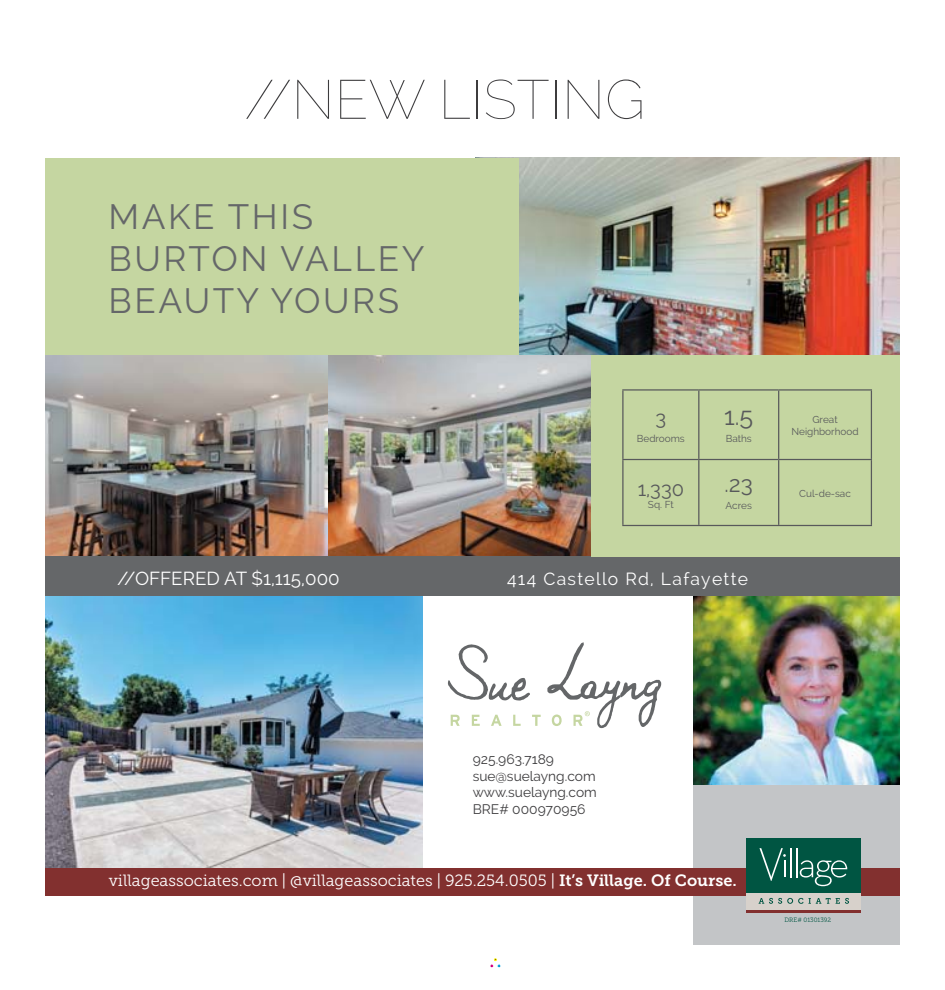
<style>
.page{position:relative;width:945px;height:990px;background:#fff}
.page>*{position:absolute;margin:0;border:0;box-sizing:border-box;transform-origin:0 0}
.t1{font:100 55px "Raleway";color:#3d3c3e}
.t2{font:35px/42px "Raleway";letter-spacing:.075em;color:#656769}
.t3{font:25px "Raleway";color:#58595b}
.t4{font:22.5px "Raleway";color:#58595b}
.t5{font:20px "Raleway";color:#58595b}
.t6{font:18.75px "Raleway";color:#fff}
.t7{font:17.5px "Raleway";letter-spacing:.075em;color:#fff}
.t8{font:16.25px "Museo Slab 300";color:#fff}
.t9{font:13.75px/16.5px "Raleway";color:#3d3c3e}
.t10{font:10px/12px "Raleway";color:#58595b;text-align:center}
.t11{font:6.25px "Museo Slab 300";color:#005542}
.s1{font-family:"Museo Slab 700"}
</style>
<div class="page">
<div style="left:490px;top:958px;width:11px;height:10px;border:1px solid #fff"></div>
<img style="left:519px;top:158px;width:381px;height:197px">
<img style="left:45px;top:596px;width:378px;height:272px">
<div style="left:693px;top:785px;width:207px;height:160px;background:#c3c5c7"></div>
<svg style="left:448px;top:644px;width:82px;height:57px"></svg>
<svg style="left:451px;top:715px;width:9px;height:11px"></svg>
<svg style="left:472px;top:715px;width:8px;height:11px"></svg>
<svg style="left:491px;top:715px;width:11px;height:11px"></svg>
<svg style="left:513px;top:715px;width:8px;height:11px"></svg>
<svg style="left:532px;top:715px;width:9px;height:11px"></svg>
<svg style="left:547px;top:642px;width:114px;height:86px"></svg>
<div style="left:45px;top:158px;width:474px;height:284px;background:#c5d6a1"></div>
<div style="left:45px;top:868px;width:855px;height:28px;background:#82302f"></div>
<div style="left:747px;top:892px;width:114px;height:19px;background:#d7d1cb"></div>
<div style="left:747px;top:838px;width:114px;height:55px;background:#005542"></div>
<hr style="left:747px;top:910px;width:114px;height:3px;background:#82302f">
<svg style="left:759px;top:898px;width:90px;height:6px"></svg>
<svg style="left:759px;top:848px;width:27px;height:33px"></svg>
<hr style="left:790px;top:848px;width:2px;height:29px;background:#fff">
<svg style="left:796px;top:848px;width:51px;height:38px"></svg>
<img style="left:693px;top:596px;width:207px;height:189px">
<img style="left:327px;top:355px;width:265px;height:202px">
<img style="left:45px;top:355px;width:282px;height:202px">
<div style="left:45px;top:557px;width:855px;height:39px;background:#656769"></div>
<div style="left:592px;top:355px;width:308px;height:201px;background:#c5d6a1"></div>
<hr style="left:622px;top:389px;width:77px;height:2px;background:#58595b">
<hr style="left:622px;top:391px;width:2px;height:68px;background:#58595b">
<hr style="left:699px;top:389px;width:80px;height:2px;background:#58595b">
<hr style="left:698px;top:391px;width:1px;height:68px;background:#58595b">
<hr style="left:779px;top:389px;width:93px;height:2px;background:#58595b">
<hr style="left:778px;top:391px;width:1px;height:68px;background:#58595b">
<hr style="left:871px;top:391px;width:1px;height:68px;background:#58595b">
<hr style="left:622px;top:459px;width:77px;height:1px;background:#58595b">
<hr style="left:622px;top:460px;width:2px;height:65px;background:#58595b">
<hr style="left:699px;top:459px;width:80px;height:1px;background:#58595b">
<hr style="left:698px;top:460px;width:1px;height:65px;background:#58595b">
<hr style="left:779px;top:459px;width:93px;height:1px;background:#58595b">
<hr style="left:778px;top:460px;width:1px;height:65px;background:#58595b">
<hr style="left:871px;top:460px;width:1px;height:65px;background:#58595b">
<hr style="left:622px;top:525px;width:250px;height:1px;background:#58595b">
<h1 class="t1" style="left:245px;top:67px;width:402px">//NEW LISTING</h1>
<h2 class="t2" style="left:108px;top:198px;width:317px">MAKE THIS<br>BURTON VALLEY<br>BEAUTY YOURS</h2>
<p class="t6" style="left:117px;top:569px;width:224px">//OFFERED AT $1,115,000</p>
<p class="t5" style="left:656px;top:409px;width:12px">3</p>
<p class="t10" style="left:637px;top:434px;width:49px">Bedrooms</p>
<p class="t5" style="left:638px;top:479px;width:48px">1,330</p>
<p class="t10" style="left:648px;top:499px;width:27px">Sq. Ft</p>
<h3 class="t3" style="left:724px;top:405px;width:31px">1.5</h3>
<p class="t10" style="left:726px;top:434px;width:28px">Baths</p>
<h3 class="t4" style="left:725px;top:473px;width:30px">.23</h3>
<p class="t10" style="left:725px;top:500px;width:28px">Acres</p>
<p class="t7" style="left:507px;top:571px;width:242px">414 Castello Rd, Lafayette</p>
<p class="t10" style="left:791px;top:415px;width:69px">Great<br>Neighborhood</p>
<p class="t10" style="left:799px;top:488px;width:53px">Cul-de-sac</p>
<p class="t9" style="left:473px;top:752px;width:126px">925.963.7189 sue@suelayng.com www.suelayng.com<br>BRE# 000970956</p>
<p class="t8" style="left:109px;top:871px;width:630px">villageassociates.com | @villageassociates | 925.254.0505 | <span class="s1">It’s Village. Of Course.</span></p>
<p class="t11" style="left:784px;top:916px;width:48px">DRE# 01301392</p>
</div>
